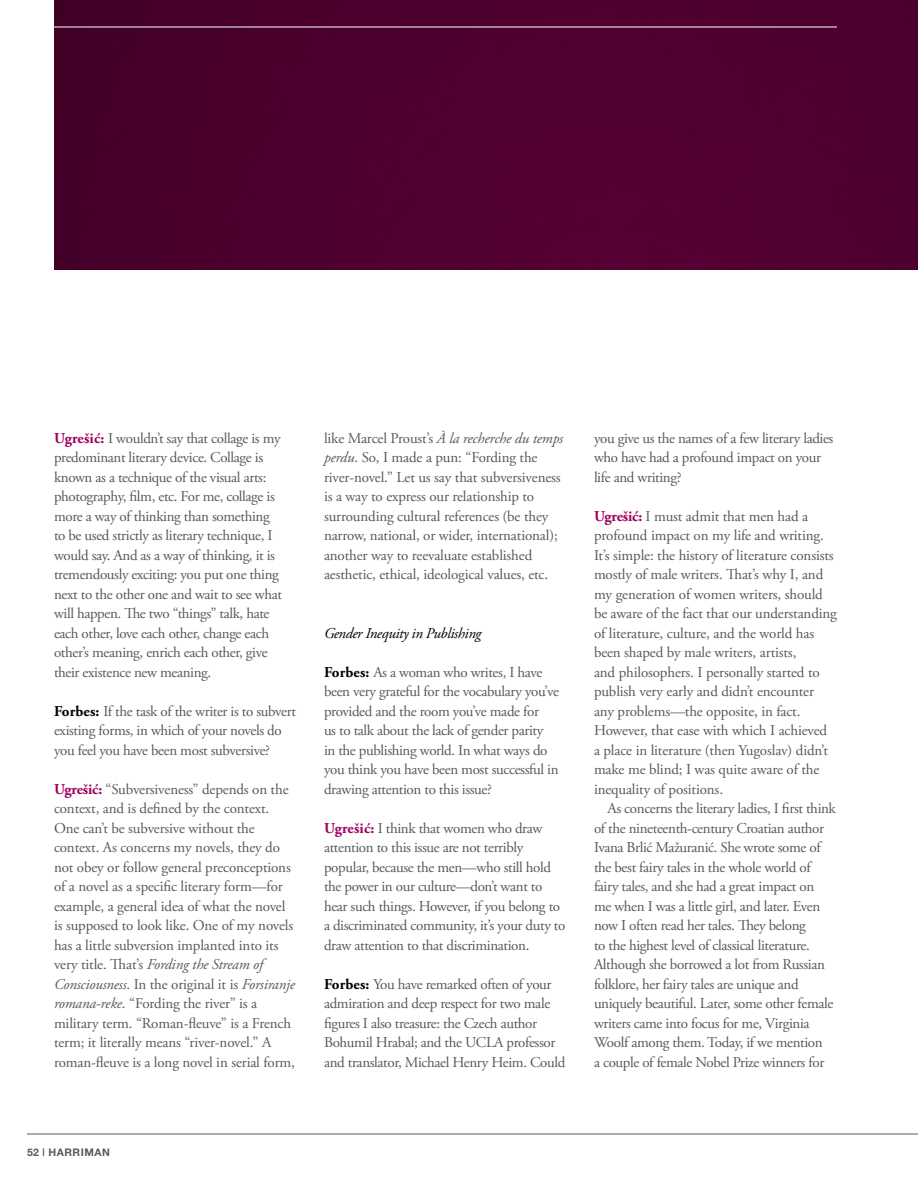
<style>
.page{position:relative;width:918px;height:1188px;background:#fff}
.page>*{position:absolute;margin:0;border:0;box-sizing:border-box;transform-origin:0 0}
.t1{font:15px/19.5px "Adobe Garamond Pro";letter-spacing:-.025em;color:#58595b}
.t2{font:italic 15px "Adobe Garamond Pro";letter-spacing:-.025em;color:#000}
.t3{font:700 10.5px "Helvetica Neue";letter-spacing:.05em;color:#58595b}
.s1{font-weight:700;color:#9e005e}
.s2{font-weight:700;color:#000}
.s3{font-style:italic}
</style>
<div class="page">
<div style="left:54px;top:0;width:864px;height:270px;background:#4e002e"></div>
<hr style="left:27px;top:1134px;width:891px;height:1px;background:#58595b">
<hr style="left:54px;top:27px;width:783px;height:1px;background:#fff">
<p class="t1" style="left:54px;top:429px;width:229px"><span class="s1">Ugrešić:</span> I wouldn’t say that collage is my predominant literary device. Collage is known as a technique of the visual arts: photography, film, etc. For me, collage is more a way of thinking than something to be used strictly as literary technique, I would say. And as a way of thinking, it is tremendously exciting: you put one thing next to the other one and wait to see what will happen. The two “things” talk, hate each other, love each other, change each other’s meaning, enrich each other, give their existence new meaning.</p>
<p class="t1" style="left:54px;top:702px;width:244px"><span class="s2">Forbes:</span> If the task of the writer is to subvert existing forms, in which of your novels do you feel you have been most subversive?</p>
<p class="t1" style="left:54px;top:780px;width:243px"><span class="s1">Ugrešić:</span> “Subversiveness” depends on the context, and is defined by the context.<br>One can’t be subversive without the context. As concerns my novels, they do not obey or follow general preconceptions of a novel as a specific literary form—for example, a general idea of what the novel is supposed to look like. One of my novels has a little subversion implanted into its very title. That’s <span class="s3">Fording the Stream of Consciousness</span>. In the original it is <span class="s3">Forsiranje romana-reke</span>. “Fording the river” is a military term. “Roman-fleuve” is a French term; it literally means “river-novel.” A roman-fleuve is a long novel in serial form,</p>
<p class="t1" style="left:324px;top:429px;width:241px">like Marcel Proust’s <span class="s3">À la recherche du temps perdu</span>. So, I made a pun: “Fording the river-novel.” Let us say that subversiveness is a way to express our relationship to surrounding cultural references (be they narrow, national, or wider, international); another way to reevaluate established aesthetic, ethical, ideological values, etc.</p>
<p class="t2" style="left:324px;top:624px;width:159px">Gender Inequity in Publishing</p>
<p class="t1" style="left:324px;top:663px;width:236px"><span class="s2">Forbes:</span> As a woman who writes, I have been very grateful for the vocabulary you’ve provided and the room you’ve made for<br>us to talk about the lack of gender parity<br>in the publishing world. In what ways do you think you have been most successful in drawing attention to this issue?</p>
<p class="t1" style="left:324px;top:819px;width:243px"><span class="s1">Ugrešić:</span> I think that women who draw attention to this issue are not terribly popular, because the men—who still hold the power in our culture—don’t want to hear such things. However, if you belong to a discriminated community, it’s your duty to draw attention to that discrimination.</p>
<p class="t1" style="left:324px;top:975px;width:243px"><span class="s2">Forbes:</span> You have remarked often of your admiration and deep respect for two male figures I also treasure: the Czech author Bohumil Hrabal; and the UCLA professor and translator, Michael Henry Heim. Could</p>
<p class="t1" style="left:594px;top:429px;width:241px">you give us the names of a few literary ladies who have had a profound impact on your life and writing?</p>
<p class="t1" style="left:594px;top:507px;width:244px"><span class="s1">Ugrešić:</span> I must admit that men had a profound impact on my life and writing.<br>It’s simple: the history of literature consists mostly of male writers. That’s why I, and my generation of women writers, should be aware of the fact that our understanding of literature, culture, and the world has been shaped by male writers, artists,<br>and philosophers. I personally started to publish very early and didn’t encounter any problems—the opposite, in fact.<br>However, that ease with which I achieved a place in literature (then Yugoslav) didn’t make me blind; I was quite aware of the inequality of positions.</p>
<p class="t1" style="left:594px;top:799px;width:243px;text-indent:14px">As concerns the literary ladies, I first think of the nineteenth-century Croatian author Ivana Brlić Mažuranić. She wrote some of the best fairy tales in the whole world of fairy tales, and she had a great impact on<br>me when I was a little girl, and later. Even now I often read her tales. They belong<br>to the highest level of classical literature.<br>Although she borrowed a lot from Russian folklore, her fairy tales are unique and uniquely beautiful. Later, some other female writers came into focus for me, Virginia Woolf among them. Today, if we mention<br>a couple of female Nobel Prize winners for</p>
<p class="t3" style="left:27px;top:1145px;width:84px">52 | HARRIMAN</p>
</div>
